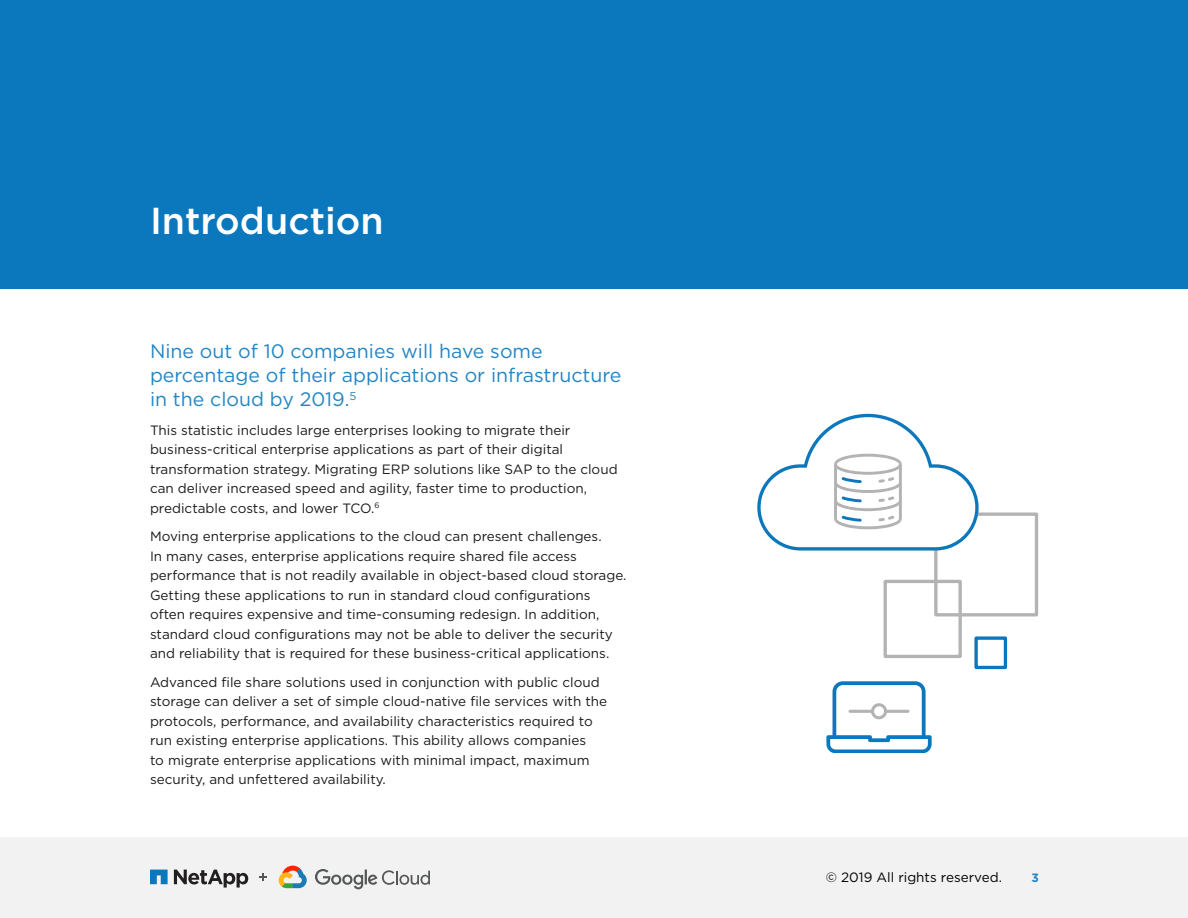
<style>
.page{position:relative;width:1188px;height:918px;background:#fff}
.page>*{position:absolute;margin:0;border:0;box-sizing:border-box;transform-origin:0 0}
.t1{font:500 37.5px "Gotham";color:#fff}
.t2{font:19.5px/24px "Gotham";color:#2385c4}
.t3{font:13.5px/19.5px "Gotham";color:#1a1a1a}
.t4{font:13.5px "Gotham";color:#000}
.t5{font:700 12px "Gotham";color:#2385c4}
</style>
<div class="page">
<div style="left:0;top:837px;width:1188px;height:81px;background:#f2f2f2"></div>
<svg style="left:174px;top:870px;width:74px;height:18px"></svg>
<svg style="left:150px;top:870px;width:18px;height:14px"></svg>
<svg style="left:260px;top:874px;width:7px;height:7px"></svg>
<svg style="left:279px;top:866px;width:28px;height:22px"></svg>
<svg style="left:315px;top:869px;width:115px;height:20px"></svg>
<div style="left:884px;top:580px;width:78px;height:78px;border:3px solid #b3b3b3"></div>
<svg style="left:757px;top:413px;width:282px;height:205px"></svg>
<div style="left:974px;top:636px;width:33px;height:33px;border:3px solid #0b77bd"></div>
<svg style="left:826px;top:681px;width:106px;height:72px"></svg>
<div style="left:0;top:0;width:1188px;height:289px;background:#0b77bd"></div>
<h1 class="t1" style="left:150px;top:199px;width:235px">Introduction</h1>
<h2 class="t2" style="left:150px;top:339px;width:473px">Nine out of 10 companies will have some percentage of their applications or infrastructure in the cloud by 2019.<sup>5</sup></h2>
<p class="t3" style="left:150px;top:420px;width:469px">This statistic includes large enterprises looking to migrate their business-critical enterprise applications as part of their digital transformation strategy. Migrating ERP solutions like SAP to the cloud can deliver increased speed and agility, faster time to production, predictable costs, and lower TCO.<sup>6</sup></p>
<p class="t3" style="left:150px;top:526px;width:478px">Moving enterprise applications to the cloud can present challenges.<br>In many cases, enterprise applications require shared file access performance that is not readily available in object-based cloud storage.<br>Getting these applications to run in standard cloud configurations often requires expensive and time-consuming redesign. In addition, standard cloud configurations may not be able to deliver the security and reliability that is required for these business-critical applications.</p>
<p class="t3" style="left:150px;top:672px;width:459px">Advanced file share solutions used in conjunction with public cloud storage can deliver a set of simple cloud-native file services with the protocols, performance, and availability characteristics required to run existing enterprise applications. This ability allows companies<br>to migrate enterprise applications with minimal impact, maximum security, and unfettered availability.</p>
<p class="t4" style="left:826px;top:870px;width:178px">© 2019 All rights reserved.</p>
<p class="t5" style="left:1031px;top:871px;width:9px">3</p>
</div>
